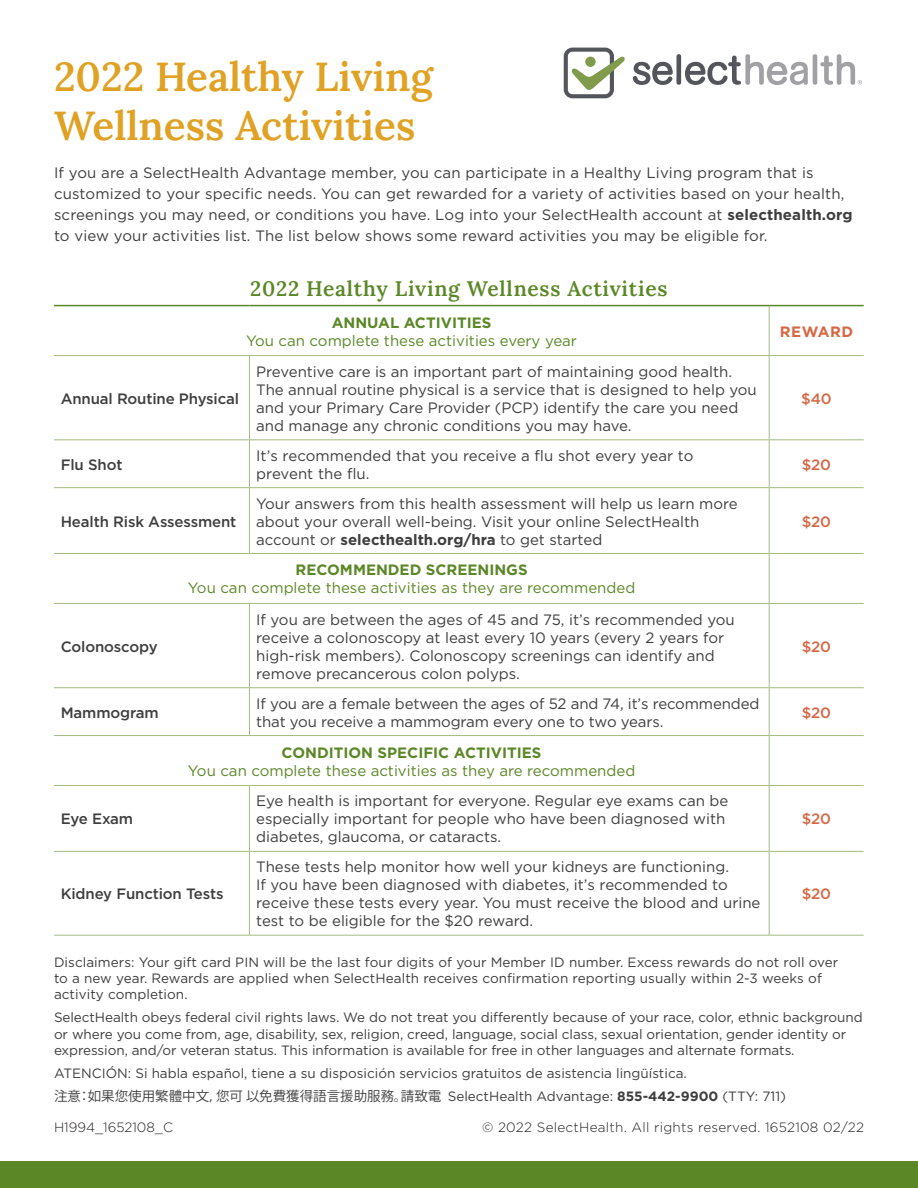
<style>
.page{position:relative;width:918px;height:1188px;background:#fff}
.page>*{position:absolute;margin:0;border:0;box-sizing:border-box;transform-origin:0 0}
.t1{font:600 40.5px/48.6px "Lora";color:#dfa224}
.t2{font:600 21px "Lora";letter-spacing:.035em;color:#5c8727}
.t3{font:15px/18px "Gotham";color:#3e3e3f}
.t4{font:15px "Gotham";color:#5c8727}
.t5{font:500 15px "Gotham";letter-spacing:-.01em;color:#3e3e3f}
.t6{font:700 15px "Gotham";color:#5c8727}
.t7{font:500 15px "Gotham";letter-spacing:-.01em;color:#d56844}
.t8{font:700 15px "Gotham";letter-spacing:.035em;color:#d56844}
.t9{font:13.5px/16.2px "Gotham";letter-spacing:-.005em;color:#3e3e3f}
.t10{font:300 13.5px "Gotham";letter-spacing:.02em;color:#231f20}
.t11{font:300 13.5px "Gotham";color:#231f20}
.s1{font-weight:700}
.s2{font-family:"Koz Go Pr 6 N"}
</style>
<div class="page">
<hr style="left:769px;top:306px;width:1px;height:49px;background:#a4ba82">
<hr style="left:249px;top:356px;width:1px;height:83px;background:#a4ba82">
<hr style="left:769px;top:356px;width:1px;height:83px;background:#a4ba82">
<hr style="left:249px;top:440px;width:1px;height:47px;background:#a4ba82">
<hr style="left:769px;top:440px;width:1px;height:47px;background:#a4ba82">
<hr style="left:249px;top:488px;width:1px;height:65px;background:#a4ba82">
<hr style="left:769px;top:488px;width:1px;height:65px;background:#a4ba82">
<hr style="left:769px;top:554px;width:1px;height:49px;background:#a4ba82">
<hr style="left:249px;top:604px;width:1px;height:83px;background:#a4ba82">
<hr style="left:769px;top:604px;width:1px;height:83px;background:#a4ba82">
<hr style="left:249px;top:688px;width:1px;height:47px;background:#a4ba82">
<hr style="left:769px;top:688px;width:1px;height:47px;background:#a4ba82">
<hr style="left:769px;top:736px;width:1px;height:49px;background:#a4ba82">
<hr style="left:249px;top:786px;width:1px;height:65px;background:#a4ba82">
<hr style="left:769px;top:786px;width:1px;height:65px;background:#a4ba82">
<hr style="left:249px;top:852px;width:1px;height:83px;background:#a4ba82">
<hr style="left:769px;top:852px;width:1px;height:83px;background:#a4ba82">
<hr style="left:54px;top:355px;width:195px;height:1px;background:#a4ba82">
<hr style="left:249px;top:355px;width:520px;height:1px;background:#a4ba82">
<hr style="left:769px;top:355px;width:95px;height:1px;background:#a4ba82">
<hr style="left:54px;top:439px;width:195px;height:1px;background:#a4ba82">
<hr style="left:249px;top:439px;width:520px;height:1px;background:#a4ba82">
<hr style="left:769px;top:439px;width:95px;height:1px;background:#a4ba82">
<hr style="left:54px;top:487px;width:195px;height:1px;background:#a4ba82">
<hr style="left:249px;top:487px;width:520px;height:1px;background:#a4ba82">
<hr style="left:769px;top:487px;width:95px;height:1px;background:#a4ba82">
<hr style="left:54px;top:553px;width:195px;height:1px;background:#a4ba82">
<hr style="left:249px;top:553px;width:520px;height:1px;background:#a4ba82">
<hr style="left:769px;top:553px;width:95px;height:1px;background:#a4ba82">
<hr style="left:54px;top:603px;width:195px;height:1px;background:#a4ba82">
<hr style="left:249px;top:603px;width:520px;height:1px;background:#a4ba82">
<hr style="left:769px;top:603px;width:95px;height:1px;background:#a4ba82">
<hr style="left:54px;top:687px;width:195px;height:1px;background:#a4ba82">
<hr style="left:249px;top:687px;width:520px;height:1px;background:#a4ba82">
<hr style="left:769px;top:687px;width:95px;height:1px;background:#a4ba82">
<hr style="left:54px;top:735px;width:195px;height:1px;background:#a4ba82">
<hr style="left:249px;top:735px;width:520px;height:1px;background:#a4ba82">
<hr style="left:769px;top:735px;width:95px;height:1px;background:#a4ba82">
<hr style="left:54px;top:785px;width:195px;height:1px;background:#a4ba82">
<hr style="left:249px;top:785px;width:520px;height:1px;background:#a4ba82">
<hr style="left:769px;top:785px;width:95px;height:1px;background:#a4ba82">
<hr style="left:54px;top:851px;width:195px;height:1px;background:#a4ba82">
<hr style="left:249px;top:851px;width:520px;height:1px;background:#a4ba82">
<hr style="left:769px;top:851px;width:95px;height:1px;background:#a4ba82">
<hr style="left:54px;top:935px;width:195px;height:1px;background:#a4ba82">
<hr style="left:249px;top:935px;width:520px;height:1px;background:#a4ba82">
<hr style="left:769px;top:935px;width:95px;height:1px;background:#a4ba82">
<hr style="left:54px;top:305px;width:195px;height:1px;background:#5c8727">
<hr style="left:249px;top:305px;width:520px;height:1px;background:#5c8727">
<hr style="left:769px;top:305px;width:95px;height:1px;background:#5c8727">
<div style="left:0;top:1161px;width:918px;height:27px;background:#5c8727"></div>
<svg style="left:564px;top:48px;width:61px;height:50px"></svg>
<svg style="left:633px;top:62px;width:40px;height:23px"></svg>
<div style="left:676px;top:54px;width:5px;height:31px;background:#54555a;border-radius:2px"></div>
<hr style="left:813px;top:54px;width:4px;height:31px;background:#a1a1a5;border-radius:2px">
<svg style="left:685px;top:54px;width:123px;height:31px"></svg>
<svg style="left:820px;top:54px;width:42px;height:31px"></svg>
<h1 class="t1" style="left:54px;top:50px;width:380px">2022 Healthy Living<br>Wellness Activities</h1>
<p class="t3" style="left:54px;top:162px;width:800px;line-height:21px">If you are a SelectHealth Advantage member, you can participate in a Healthy Living program that is customized to your specific needs. You can get rewarded for a variety of activities based on your health, screenings you may need, or conditions you have. Log into your SelectHealth account at <span class="s1">selecthealth.org </span>to view your activities list. The list below shows some reward activities you may be eligible for.</p>
<p class="t5" style="left:61px;top:390px;width:180px">Annual Routine Physical</p>
<h2 class="t2" style="left:250px;top:272px;width:419px">2022 Healthy Living Wellness Activities</h2>
<p class="t6" style="left:332px;top:314px;width:161px">ANNUAL ACTIVITIES</p>
<p class="t4" style="left:246px;top:332px;width:332px">You can complete these activities every year</p>
<p class="t3" style="left:256px;top:362px;width:502px">Preventive care is an important part of maintaining good health.<br>The annual routine physical is a service that is designed to help you and your Primary Care Provider (PCP) identify the care you need and manage any chronic conditions you may have.</p>
<p class="t8" style="left:780px;top:323px;width:75px">REWARD</p>
<p class="t7" style="left:801px;top:390px;width:32px">$40</p>
<p class="t5" style="left:61px;top:456px;width:63px">Flu Shot</p>
<p class="t3" style="left:256px;top:446px;width:439px">It’s recommended that you receive a flu shot every year to prevent the flu.</p>
<p class="t7" style="left:802px;top:456px;width:31px">$20</p>
<p class="t5" style="left:61px;top:513px;width:177px">Health Risk Assessment</p>
<p class="t3" style="left:256px;top:494px;width:483px">Your answers from this health assessment will help us learn more about your overall well-being. Visit your online SelectHealth account or <span class="s1">selecthealth.org/hra</span> to get started</p>
<p class="t7" style="left:802px;top:513px;width:31px">$20</p>
<p class="t5" style="left:61px;top:638px;width:98px">Colonoscopy</p>
<p class="t6" style="left:296px;top:561px;width:234px">RECOMMENDED SCREENINGS</p>
<p class="t4" style="left:188px;top:580px;width:449px">You can complete these activities as they are recommended</p>
<p class="t3" style="left:256px;top:610px;width:480px">If you are between the ages of 45 and 75, it’s recommended you receive a colonoscopy at least every 10 years (every 2 years for high-risk members). Colonoscopy screenings can identify and remove precancerous colon polyps.</p>
<p class="t7" style="left:802px;top:638px;width:31px">$20</p>
<p class="t5" style="left:61px;top:704px;width:99px">Mammogram</p>
<p class="t3" style="left:256px;top:694px;width:505px">If you are a female between the ages of 52 and 74, it’s recommended that you receive a mammogram every one to two years.</p>
<p class="t7" style="left:802px;top:704px;width:31px">$20</p>
<p class="t6" style="left:282px;top:744px;width:261px">CONDITION SPECIFIC ACTIVITIES</p>
<p class="t4" style="left:188px;top:762px;width:449px">You can complete these activities as they are recommended</p>
<p class="t5" style="left:61px;top:811px;width:74px">Eye Exam</p>
<p class="t3" style="left:256px;top:792px;width:474px">Eye health is important for everyone. Regular eye exams can be especially important for people who have been diagnosed with diabetes, glaucoma, or cataracts.</p>
<p class="t7" style="left:802px;top:811px;width:31px">$20</p>
<p class="t5" style="left:61px;top:885px;width:164px">Kidney Function Tests</p>
<p class="t3" style="left:256px;top:858px;width:506px">These tests help monitor how well your kidneys are functioning.<br>If you have been diagnosed with diabetes, it’s recommended to receive these tests every year. You must receive the blood and urine test to be eligible for the $20 reward.</p>
<p class="t7" style="left:802px;top:885px;width:31px">$20</p>
<p class="t9" style="left:54px;top:954px;width:786px">Disclaimers: Your gift card PIN will be the last four digits of your Member ID number. Excess rewards do not roll over to a new year. Rewards are applied when SelectHealth receives confirmation reporting usually within 2-3 weeks of activity completion.</p>
<p class="t9" style="left:54px;top:1009px;width:810px">SelectHealth obeys federal civil rights laws. We do not treat you differently because of your race, color, ethnic background or where you come from, age, disability, sex, religion, creed, language, social class, sexual orientation, gender identity or expression, and/or veteran status. This information is available for free in other languages and alternate formats.</p>
<p class="t9" style="left:54px;top:1061px;width:734px;line-height:23px">ATENCIÓN: Si habla español, tiene a su disposición servicios gratuitos de asistencia lingüística.<br><span class="s2">注意：如果您使用繁體中文，您可 以免費獲得語言援助服務。請致電</span> SelectHealth Advantage: <span class="s1">855-442-9900</span> (TTY: 711)</p>
<p class="t11" style="left:54px;top:1120px;width:121px">H1994_1652108_C</p>
<p class="t10" style="left:482px;top:1120px;width:383px">© 2022 SelectHealth. All rights reserved. 1652108 02/22</p>
</div>
